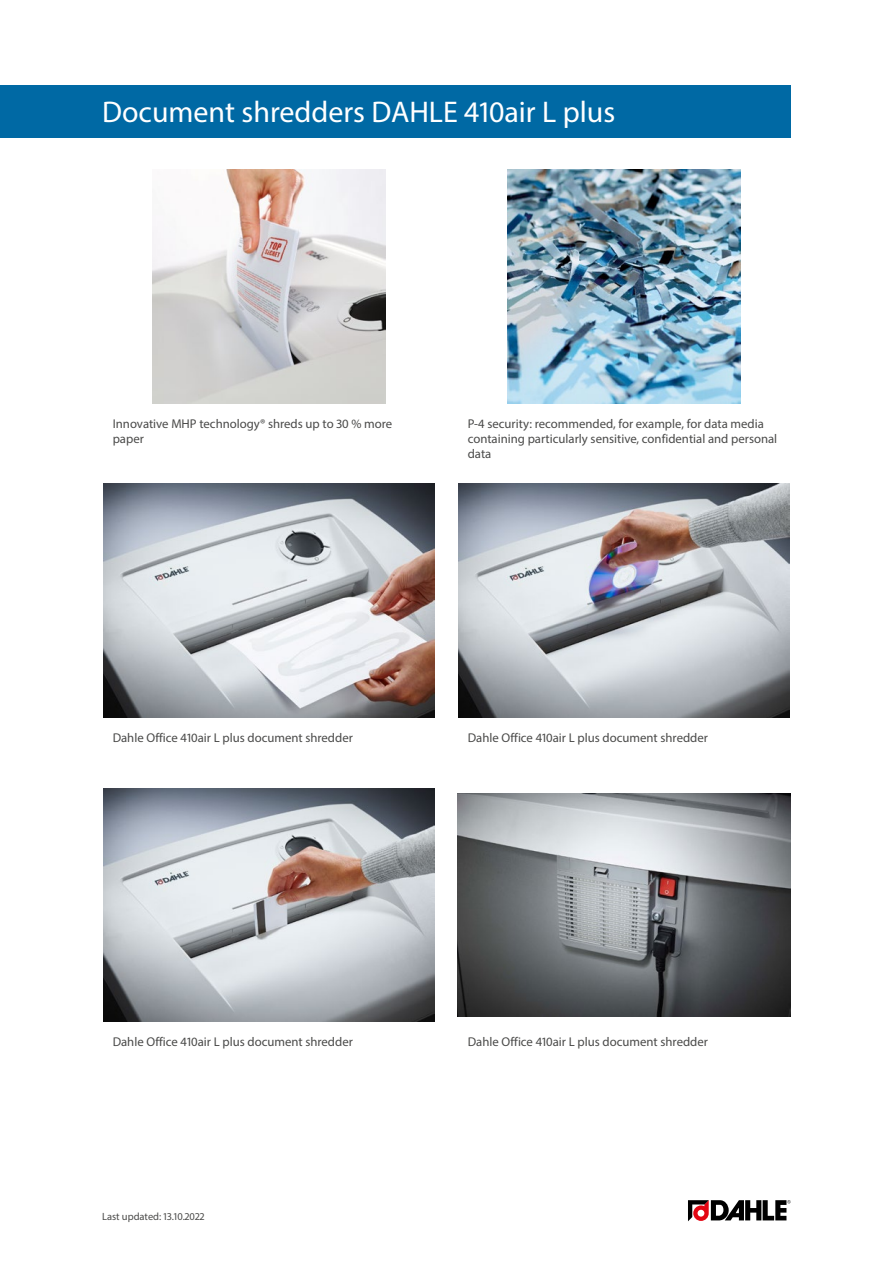
<style>
.page{position:relative;width:893px;height:1263px;background:#fff}
.page>*{position:absolute;margin:0;border:0;box-sizing:border-box;transform-origin:0 0}
.Produktname{font:30px "Myriad Pro";color:#fff}
.Fliesstexte{font:12.75px/15.3px "Myriad Pro";color:#4a4a49}
.t1{font:10.5px "Myriad Pro";color:#4a4a49}
</style>
<div class="page">
<img style="left:152px;top:169px;width:234px;height:234px">
<img style="left:507px;top:169px;width:234px;height:234px">
<img style="left:103px;top:484px;width:332px;height:234px">
<img style="left:458px;top:484px;width:332px;height:234px">
<img style="left:103px;top:788px;width:332px;height:234px">
<img style="left:457px;top:794px;width:334px;height:222px">
<svg style="left:688px;top:1200px;width:103px;height:21px"></svg>
<div style="left:0;top:85px;width:791px;height:53px;background:#0069a4"></div>
<p class="Produktname" style="left:102px;top:94px;width:515px">Document shredders DAHLE 410air L plus</p>
<p class="Fliesstexte" style="left:113px;top:416px;width:281px">Innovative MHP technology® shreds up to 30 % more paper</p>
<p class="Fliesstexte" style="left:468px;top:416px;width:311px">P-4 security: recommended, for example, for data media containing particularly sensitive, confidential and personal data</p>
<p class="Fliesstexte" style="left:113px;top:730px;width:242px">Dahle Office 410air L plus document shredder</p>
<p class="Fliesstexte" style="left:468px;top:730px;width:242px">Dahle Office 410air L plus document shredder</p>
<p class="Fliesstexte" style="left:113px;top:1034px;width:242px">Dahle Office 410air L plus document shredder</p>
<p class="Fliesstexte" style="left:468px;top:1034px;width:242px">Dahle Office 410air L plus document shredder</p>
<p class="t1" style="left:102px;top:1210px;width:104px">Last updated: 13.10.2022</p>
</div>
